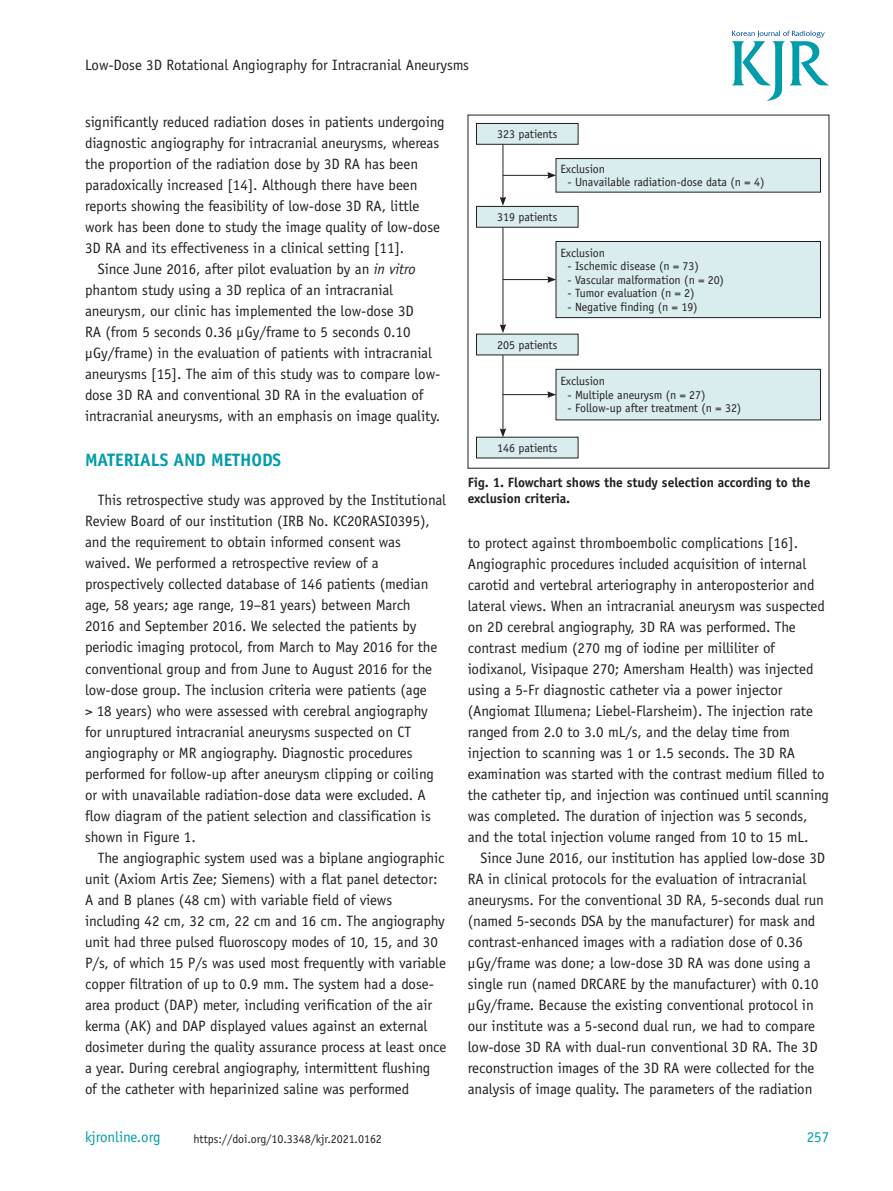
<style>
.page{position:relative;width:893px;height:1191px;background:#fff}
.page>*{position:absolute;margin:0;border:0;box-sizing:border-box;transform-origin:0 0}
.t1{font:700 18px "Officina Sans Std";letter-spacing:-.005em;color:#009caa}
.t2{font:15px/21px "Officina Sans Std";letter-spacing:-.005em;color:#231f20}
.t3{font:15px "Officina Sans Std";letter-spacing:-.005em;color:#009caa}
.t4{font:700 13.5px/16.2px "Officina Sans Std";letter-spacing:-.005em;color:#231f20}
.t5{font:12px "Officina Sans Std";letter-spacing:-.005em;color:#231f20}
.s1{font-style:italic}
</style>
<div class="page">
<svg style="left:732px;top:31px;width:97px;height:70px"></svg>
<div style="left:476px;top:123px;width:102px;height:21px;background:#d9edef"></div>
<div style="left:476px;top:123px;width:102px;height:21px;border:1px solid #231f20"></div>
<div style="left:556px;top:159px;width:264px;height:33px;background:#d9edef"></div>
<div style="left:556px;top:158px;width:265px;height:34px;border:1px solid #231f20"></div>
<div style="left:556px;top:241px;width:264px;height:77px;background:#d9edef"></div>
<div style="left:556px;top:241px;width:265px;height:77px;border:1px solid #231f20"></div>
<div style="left:556px;top:369px;width:264px;height:51px;background:#d9edef"></div>
<div style="left:556px;top:369px;width:265px;height:51px;border:1px solid #231f20"></div>
<div style="left:476px;top:206px;width:102px;height:21px;background:#d9edef"></div>
<div style="left:476px;top:206px;width:102px;height:21px;border:1px solid #231f20"></div>
<div style="left:476px;top:334px;width:102px;height:21px;background:#d9edef"></div>
<div style="left:476px;top:437px;width:102px;height:21px;background:#d9edef"></div>
<hr style="left:503px;top:144px;width:1px;height:55px;background:#231f20">
<svg style="left:500px;top:197px;width:6px;height:9px"></svg>
<hr style="left:503px;top:175px;width:47px;height:1px;background:#231f20">
<svg style="left:547px;top:172px;width:9px;height:7px"></svg>
<hr style="left:503px;top:279px;width:47px;height:1px;background:#231f20">
<svg style="left:547px;top:276px;width:9px;height:7px"></svg>
<hr style="left:503px;top:394px;width:46px;height:1px;background:#231f20">
<svg style="left:547px;top:391px;width:9px;height:7px"></svg>
<hr style="left:503px;top:227px;width:1px;height:99px;background:#231f20">
<svg style="left:500px;top:324px;width:6px;height:9px"></svg>
<hr style="left:503px;top:355px;width:1px;height:76px;background:#231f20">
<svg style="left:500px;top:428px;width:6px;height:9px"></svg>
<p class="t2" style="left:85px;top:54px;width:386px">Low-Dose 3D Rotational Angiography for Intracranial Aneurysms</p>
<p class="t2" style="left:85px;top:112px;width:361px">significantly reduced radiation doses in patients undergoing</p>
<p class="t2" style="left:85px;top:133px;width:356px">diagnostic angiography for intracranial aneurysms, whereas</p>
<p class="t2" style="left:85px;top:154px;width:335px">the proportion of the radiation dose by 3D RA has been</p>
<p class="t2" style="left:85px;top:175px;width:334px">paradoxically increased [14]. Although there have been</p>
<p class="t2" style="left:85px;top:196px;width:336px">reports showing the feasibility of low-dose 3D RA, little</p>
<p class="t2" style="left:85px;top:217px;width:357px">work has been done to study the image quality of low-dose</p>
<p class="t2" style="left:85px;top:238px;width:321px">3D RA and its effectiveness in a clinical setting [11].</p>
<p class="t2" style="left:98px;top:259px;width:319px">Since June 2016, after pilot evaluation by an <span class="s1">in vitro</span></p>
<p class="t2" style="left:85px;top:280px;width:310px">phantom study using a 3D replica of an intracranial</p>
<p class="t2" style="left:85px;top:301px;width:330px">aneurysm, our clinic has implemented the low-dose 3D</p>
<p class="t2" style="left:85px;top:322px;width:327px">RA (from 5 seconds 0.36 μGy/frame to 5 seconds 0.10</p>
<p class="t2" style="left:85px;top:343px;width:348px">μGy/frame) in the evaluation of patients with intracranial</p>
<p class="t2" style="left:85px;top:364px;width:357px">aneurysms [15]. The aim of this study was to compare low-</p>
<p class="t2" style="left:85px;top:385px;width:340px">dose 3D RA and conventional 3D RA in the evaluation of</p>
<p class="t2" style="left:85px;top:406px;width:357px">intracranial aneurysms, with an emphasis on image quality.</p>
<p class="t1" style="left:85px;top:448px;width:198px">MATERIALS AND METHODS</p>
<p class="t2" style="left:85px;top:490px;width:363px;text-indent:13px">This retrospective study was approved by the Institutional Review Board of our institution (IRB No. KC20RASI0395), and the requirement to obtain informed consent was waived. We performed a retrospective review of a prospectively collected database of 146 patients (median age, 58 years; age range, 19–81 years) between March<br>2016 and September 2016. We selected the patients by periodic imaging protocol, from March to May 2016 for the conventional group and from June to August 2016 for the low-dose group. The inclusion criteria were patients (age<br>&gt; 18 years) who were assessed with cerebral angiography for unruptured intracranial aneurysms suspected on CT angiography or MR angiography. Diagnostic procedures performed for follow-up after aneurysm clipping or coiling or with unavailable radiation-dose data were excluded. A flow diagram of the patient selection and classification is shown in Figure 1.</p>
<p class="t2" style="left:85px;top:847px;width:363px;text-indent:13px">The angiographic system used was a biplane angiographic unit (Axiom Artis Zee; Siemens) with a flat panel detector:<br>A and B planes (48 cm) with variable field of views including 42 cm, 32 cm, 22 cm and 16 cm. The angiography unit had three pulsed fluoroscopy modes of 10, 15, and 30<br>P/s, of which 15 P/s was used most frequently with variable copper filtration of up to 0.9 mm. The system had a dose&shy;area product (DAP) meter, including verification of the air kerma (AK) and DAP displayed values against an external dosimeter during the quality assurance process at least once a year. During cerebral angiography, intermittent flushing<br>of the catheter with heparinized saline was performed</p>
<p class="t3" style="left:85px;top:1128px;width:77px">kjronline.org</p>
<p class="t5" style="left:194px;top:1132px;width:190px">https://doi.org/10.3348/kjr.2021.0162</p>
<p class="t5" style="left:497px;top:127px;width:62px">323 patients</p>
<p class="t5" style="left:560px;top:161px;width:46px">Exclusion</p>
<p class="t5" style="left:567px;top:175px;width:198px">- Unavailable radiation-dose data (n = 4)</p>
<p class="t5" style="left:497px;top:210px;width:62px">319 patients</p>
<p class="t5" style="left:560px;top:245px;width:46px">Exclusion</p>
<p class="t5" style="left:567px;top:259px;width:133px">- Ischemic disease (n = 73)</p>
<p class="t5" style="left:567px;top:272px;width:158px">- Vascular malformation (n = 20)</p>
<p class="t5" style="left:567px;top:286px;width:129px">- Tumor evaluation (n = 2)</p>
<p class="t5" style="left:567px;top:299px;width:132px">- Negative finding (n = 19)</p>
<p class="t5" style="left:497px;top:337px;width:62px">205 patients</p>
<p class="t5" style="left:560px;top:374px;width:46px">Exclusion</p>
<p class="t5" style="left:567px;top:387px;width:140px">- Multiple aneurysm (n = 27)</p>
<p class="t5" style="left:567px;top:401px;width:175px">- Follow-up after treatment (n = 32)</p>
<p class="t5" style="left:497px;top:440px;width:62px">146 patients</p>
<p class="t4" style="left:468px;top:474px;width:344px">Fig. 1. Flowchart shows the study selection according to the exclusion criteria.</p>
<p class="t2" style="left:468px;top:532px;width:363px">to protect against thromboembolic complications [16].<br>Angiographic procedures included acquisition of internal carotid and vertebral arteriography in anteroposterior and lateral views. When an intracranial aneurysm was suspected on 2D cerebral angiography, 3D RA was performed. The contrast medium (270 mg of iodine per milliliter of iodixanol, Visipaque 270; Amersham Health) was injected using a 5-Fr diagnostic catheter via a power injector (Angiomat Illumena; Liebel-Flarsheim). The injection rate ranged from 2.0 to 3.0 mL/s, and the delay time from injection to scanning was 1 or 1.5 seconds. The 3D RA examination was started with the contrast medium filled to the catheter tip, and injection was continued until scanning was completed. The duration of injection was 5 seconds, and the total injection volume ranged from 10 to 15 mL.</p>
<p class="t2" style="left:468px;top:847px;width:359px;text-indent:13px">Since June 2016, our institution has applied low-dose 3D RA in clinical protocols for the evaluation of intracranial aneurysms. For the conventional 3D RA, 5-seconds dual run (named 5-seconds DSA by the manufacturer) for mask and contrast-enhanced images with a radiation dose of 0.36 μGy/frame was done; a low-dose 3D RA was done using a single run (named DRCARE by the manufacturer) with 0.10 μGy/frame. Because the existing conventional protocol in our institute was a 5-second dual run, we had to compare low-dose 3D RA with dual-run conventional 3D RA. The 3D reconstruction images of the 3D RA were collected for the analysis of image quality. The parameters of the radiation</p>
<p class="t3" style="left:807px;top:1128px;width:24px">257</p>
</div>
